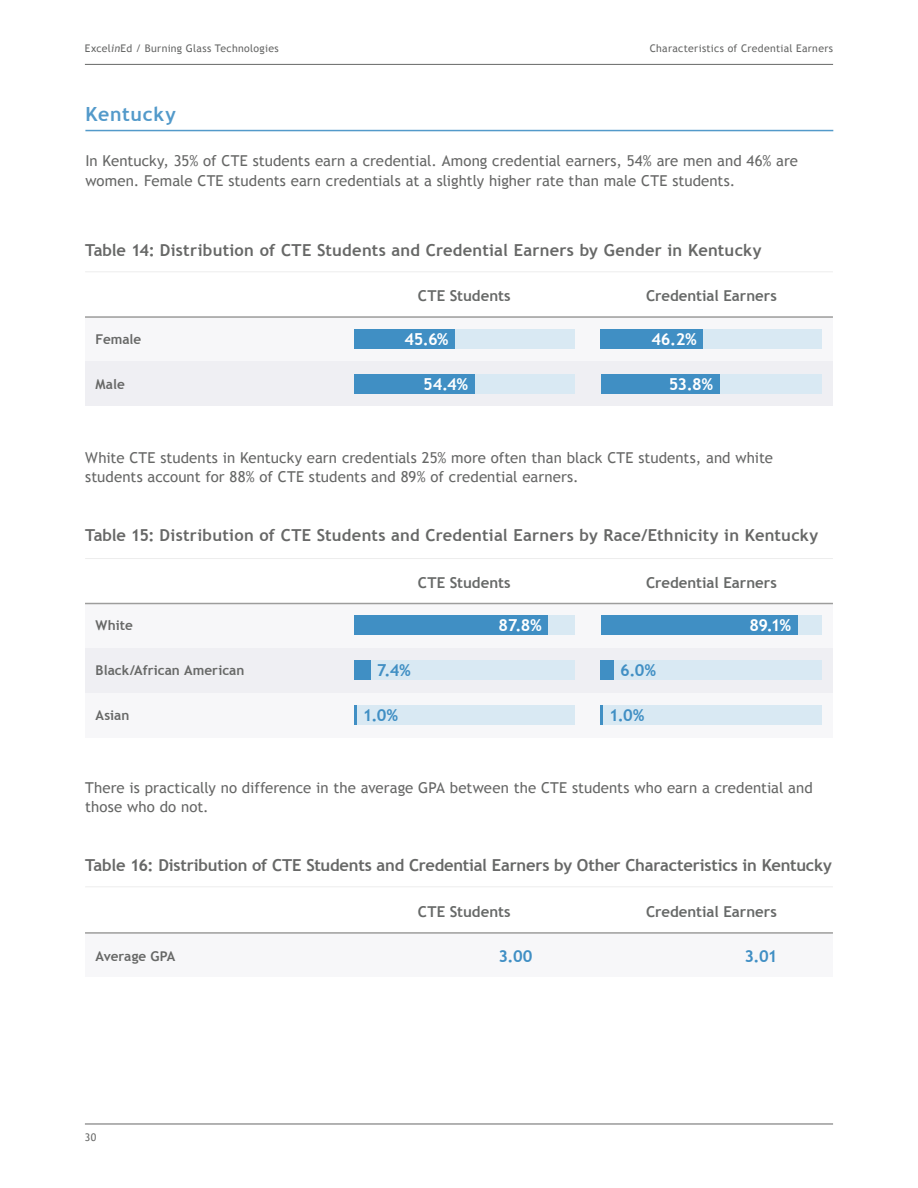
<style>
.page{position:relative;width:918px;height:1188px;background:#fff}
.page>*{position:absolute;margin:0;border:0;box-sizing:border-box;transform-origin:0 0}
.t1{font:700 19.5px "Trebuchet MS";letter-spacing:.035em;color:#539aca}
.t2{font:700 16.5px "Trebuchet MS";letter-spacing:.005em;color:#676867}
.t3{font:700 16.5px "Trebuchet MS";letter-spacing:-.015em;color:#676867}
.t4{font:700 16.5px "Trebuchet MS";letter-spacing:-.03em;color:#fff}
.t5{font:700 16.5px "Trebuchet MS";color:#408fc4}
.t6{font:15px/19.5px "Trebuchet MS";letter-spacing:.005em;color:#666766}
.t7{font:700 15px "Trebuchet MS";color:#676968}
.t8{font:700 13.5px "Trebuchet MS";color:#676867}
.t9{font:10.5px "Trebuchet MS";letter-spacing:.025em;color:#666766}
.s1{font-style:italic}
</style>
<div class="page">
<hr style="left:85px;top:1124px;width:748px;height:1px;background:#666766">
<hr style="left:85px;top:64px;width:748px;height:1px;background:#666766">
<div style="left:85px;top:933px;width:748px;height:44px;background:#f7f7f9"></div>
<div style="left:85px;top:316px;width:748px;height:45px;background:#f7f7f9"></div>
<div style="left:85px;top:603px;width:748px;height:45px;background:#f7f7f9"></div>
<div style="left:85px;top:693px;width:748px;height:45px;background:#f7f7f9"></div>
<div style="left:85px;top:361px;width:748px;height:45px;background:#efeff3"></div>
<div style="left:85px;top:648px;width:748px;height:45px;background:#efeff3"></div>
<hr style="left:85px;top:271px;width:748px;height:1px;background:#ededed">
<hr style="left:85px;top:558px;width:748px;height:1px;background:#ededed">
<hr style="left:85px;top:886px;width:748px;height:1px;background:#ededed">
<hr style="left:85px;top:316px;width:748px;height:2px;background:#9d9d9c">
<hr style="left:85px;top:603px;width:748px;height:1px;background:#9d9d9c">
<hr style="left:85px;top:932px;width:748px;height:2px;background:#9d9d9c">
<div style="left:601px;top:329px;width:221px;height:20px;background:#d9e9f3"></div>
<div style="left:354px;top:329px;width:221px;height:20px;background:#d9e9f3"></div>
<div style="left:354px;top:374px;width:221px;height:20px;background:#d9e9f3"></div>
<div style="left:601px;top:374px;width:221px;height:20px;background:#d9e9f3"></div>
<div style="left:601px;top:329px;width:102px;height:20px;background:#408fc4"></div>
<div style="left:354px;top:329px;width:101px;height:20px;background:#408fc4"></div>
<div style="left:354px;top:374px;width:120px;height:20px;background:#408fc4"></div>
<div style="left:601px;top:374px;width:119px;height:20px;background:#408fc4"></div>
<div style="left:601px;top:615px;width:221px;height:20px;background:#d9e9f3"></div>
<div style="left:354px;top:615px;width:221px;height:20px;background:#d9e9f3"></div>
<div style="left:354px;top:660px;width:221px;height:20px;background:#d9e9f3"></div>
<div style="left:354px;top:705px;width:221px;height:20px;background:#d9e9f3"></div>
<div style="left:601px;top:660px;width:221px;height:20px;background:#d9e9f3"></div>
<div style="left:601px;top:705px;width:221px;height:20px;background:#d9e9f3"></div>
<div style="left:601px;top:615px;width:196px;height:20px;background:#408fc4"></div>
<div style="left:354px;top:615px;width:194px;height:20px;background:#408fc4"></div>
<div style="left:354px;top:660px;width:17px;height:20px;background:#408fc4"></div>
<hr style="left:354px;top:705px;width:2px;height:20px;background:#408fc4">
<div style="left:601px;top:660px;width:13px;height:20px;background:#408fc4"></div>
<hr style="left:601px;top:705px;width:2px;height:20px;background:#408fc4">
<hr style="left:85px;top:130px;width:748px;height:1px;background:#539aca">
<p class="t9" style="left:85px;top:42px;width:195px">Excel<span class="s1">in</span>Ed / Burning Glass Technologies</p>
<p class="t9" style="left:650px;top:42px;width:185px">Characteristics of Credential Earners</p>
<h1 class="t1" style="left:85px;top:102px;width:92px">Kentucky</h1>
<p class="t6" style="left:85px;top:151px;width:714px">In Kentucky, 35% of CTE students earn a credential. Among credential earners, 54% are men and 46% are women. Female CTE students earn credentials at a slightly higher rate than male CTE students.</p>
<p class="t2" style="left:85px;top:240px;width:678px">Table 14: Distribution of CTE Students and Credential Earners by Gender in Kentucky</p>
<p class="t8" style="left:96px;top:331px;width:47px">Female</p>
<p class="t8" style="left:96px;top:376px;width:31px">Male</p>
<p class="t7" style="left:418px;top:287px;width:94px">CTE Students</p>
<p class="t7" style="left:646px;top:287px;width:132px">Credential Earners</p>
<p class="t4" style="left:405px;top:329px;width:46px">45.6%</p>
<p class="t4" style="left:423px;top:374px;width:46px">54.4%</p>
<p class="t4" style="left:651px;top:329px;width:47px">46.2%</p>
<p class="t4" style="left:669px;top:374px;width:46px">53.8%</p>
<p class="t6" style="left:85px;top:448px;width:689px">White CTE students in Kentucky earn credentials 25% more often than black CTE students, and white students account for 88% of CTE students and 89% of credential earners.</p>
<p class="t2" style="left:85px;top:525px;width:735px">Table 15: Distribution of CTE Students and Credential Earners by Race/Ethnicity in Kentucky</p>
<p class="t8" style="left:96px;top:617px;width:39px">White</p>
<p class="t8" style="left:96px;top:662px;width:150px">Black/African American</p>
<p class="t8" style="left:96px;top:707px;width:35px">Asian</p>
<p class="t7" style="left:418px;top:573px;width:94px">CTE Students</p>
<p class="t4" style="left:499px;top:615px;width:45px">87.8%</p>
<p class="t7" style="left:646px;top:573px;width:132px">Credential Earners</p>
<p class="t4" style="left:749px;top:615px;width:43px">89.1%</p>
<p class="t5" style="left:620px;top:660px;width:37px">6.0%</p>
<p class="t5" style="left:377px;top:660px;width:35px">7.4%</p>
<p class="t5" style="left:363px;top:705px;width:37px">1.0%</p>
<p class="t5" style="left:609px;top:705px;width:37px">1.0%</p>
<p class="t6" style="left:85px;top:778px;width:729px">There is practically no difference in the average GPA between the CTE students who earn a credential and those who do not.</p>
<p class="t3" style="left:85px;top:855px;width:748px">Table 16: Distribution of CTE Students and Credential Earners by Other Characteristics in Kentucky</p>
<p class="t8" style="left:96px;top:948px;width:81px">Average GPA</p>
<p class="t9" style="left:85px;top:1131px;width:13px">30</p>
<p class="t7" style="left:418px;top:902px;width:94px">CTE Students</p>
<p class="t7" style="left:646px;top:902px;width:132px">Credential Earners</p>
<p class="t5" style="left:498px;top:946px;width:36px">3.00</p>
<p class="t5" style="left:744px;top:946px;width:35px">3.01</p>
</div>
